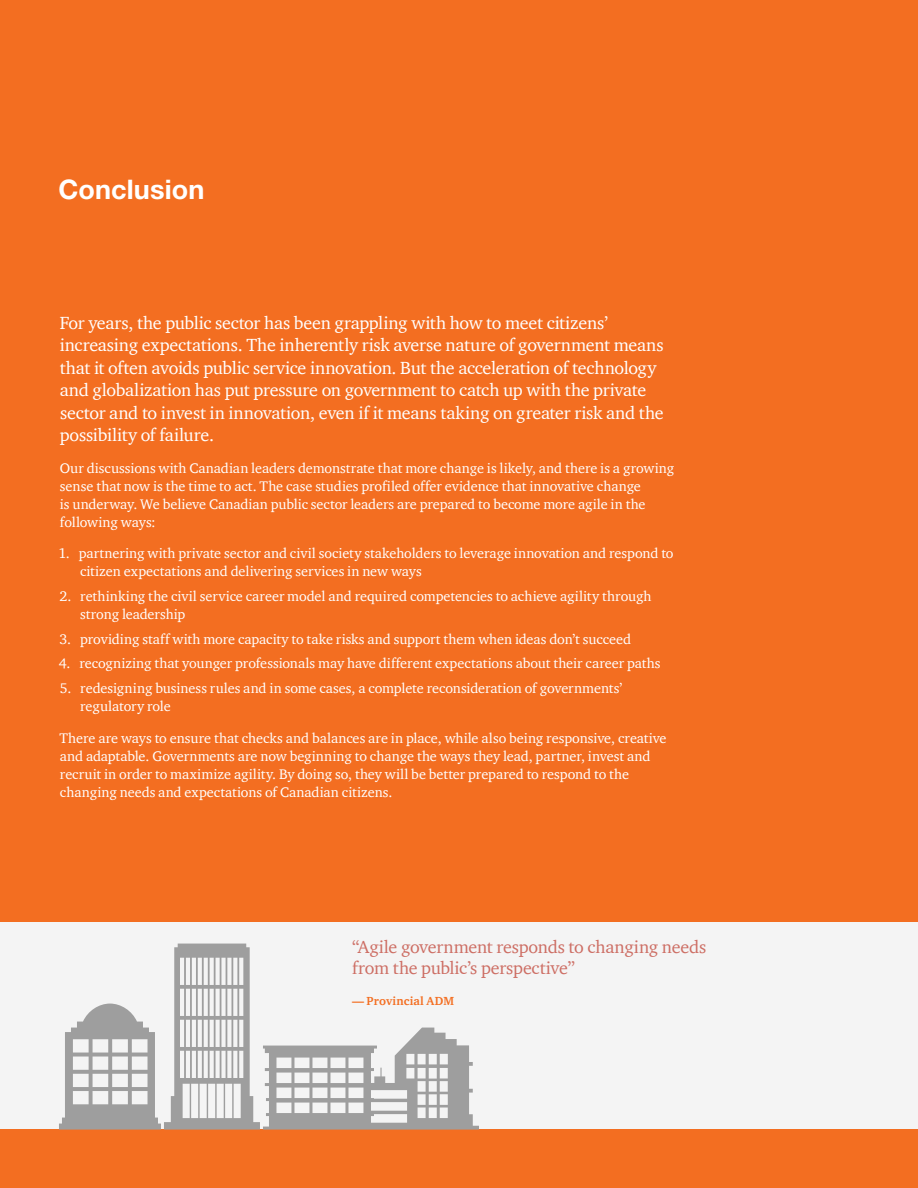
<style>
.page{position:relative;width:918px;height:1188px;background:#f36e21}
.page>*{position:absolute;margin:0;border:0;box-sizing:border-box;transform-origin:0 0}
.t1{font:700 27px "Helvetica Neue LT";letter-spacing:.005em;color:#fff}
.t2{font:18px/22.5px "ITC Charter Com";letter-spacing:-.01em;color:#fff}
.t3{font:18px/21px "ITC Charter Com";letter-spacing:-.01em;color:#cd6e64}
.t4{font:14.25px/18px "ITC Charter Com";color:#fff}
.t5{font:700 12px "ITC Charter Com";letter-spacing:.02em;color:#f36e21}
</style>
<div class="page">
<div style="left:0;top:922px;width:918px;height:207px;background:#f4f4f4"></div>
<svg style="left:59px;top:944px;width:420px;height:186px"></svg>
<h1 class="t1" style="left:59px;top:173px;width:147px">Conclusion</h1>
<p class="t2" style="left:60px;top:311px;width:605px">For years, the public sector has been grappling with how to meet citizens’ increasing expectations. The inherently risk averse nature of government means that it often avoids public service innovation. But the acceleration of technology and globalization has put pressure on government to catch up with the private sector and to invest in innovation, even if it means taking on greater risk and the possibility of failure.</p>
<p class="t4" style="left:60px;top:459px;width:616px">Our discussions with Canadian leaders demonstrate that more change is likely, and there is a growing sense that now is the time to act. The case studies profiled offer evidence that innovative change<br>is underway. We believe Canadian public sector leaders are prepared to become more agile in the following ways:</p>
<p class="t4" style="left:80px;top:544px;width:595px;text-indent:-22px">1. partnering with private sector and civil society stakeholders to leverage innovation and respond to citizen expectations and delivering services in new ways</p>
<p class="t4" style="left:80px;top:587px;width:573px;text-indent:-21px">2. rethinking the civil service career model and required competencies to achieve agility through strong leadership</p>
<p class="t4" style="left:60px;top:630px;width:573px">3. providing staff with more capacity to take risks and support them when ideas don’t succeed</p>
<p class="t4" style="left:59px;top:654px;width:603px">4. recognizing that younger professionals may have different expectations about their career paths</p>
<p class="t4" style="left:80px;top:679px;width:544px;text-indent:-20px">5. redesigning business rules and in some cases, a complete reconsideration of governments’ regulatory role</p>
<p class="t4" style="left:59px;top:729px;width:609px">There are ways to ensure that checks and balances are in place, while also being responsive, creative and adaptable. Governments are now beginning to change the ways they lead, partner, invest and recruit in order to maximize agility. By doing so, they will be better prepared to respond to the changing needs and expectations of Canadian citizens.</p>
<p class="t3" style="left:352px;top:936px;width:356px">“Agile government responds to changing needs from the public’s perspective”</p>
<p class="t5" style="left:352px;top:994px;width:103px">— Provincial ADM</p>
</div>
